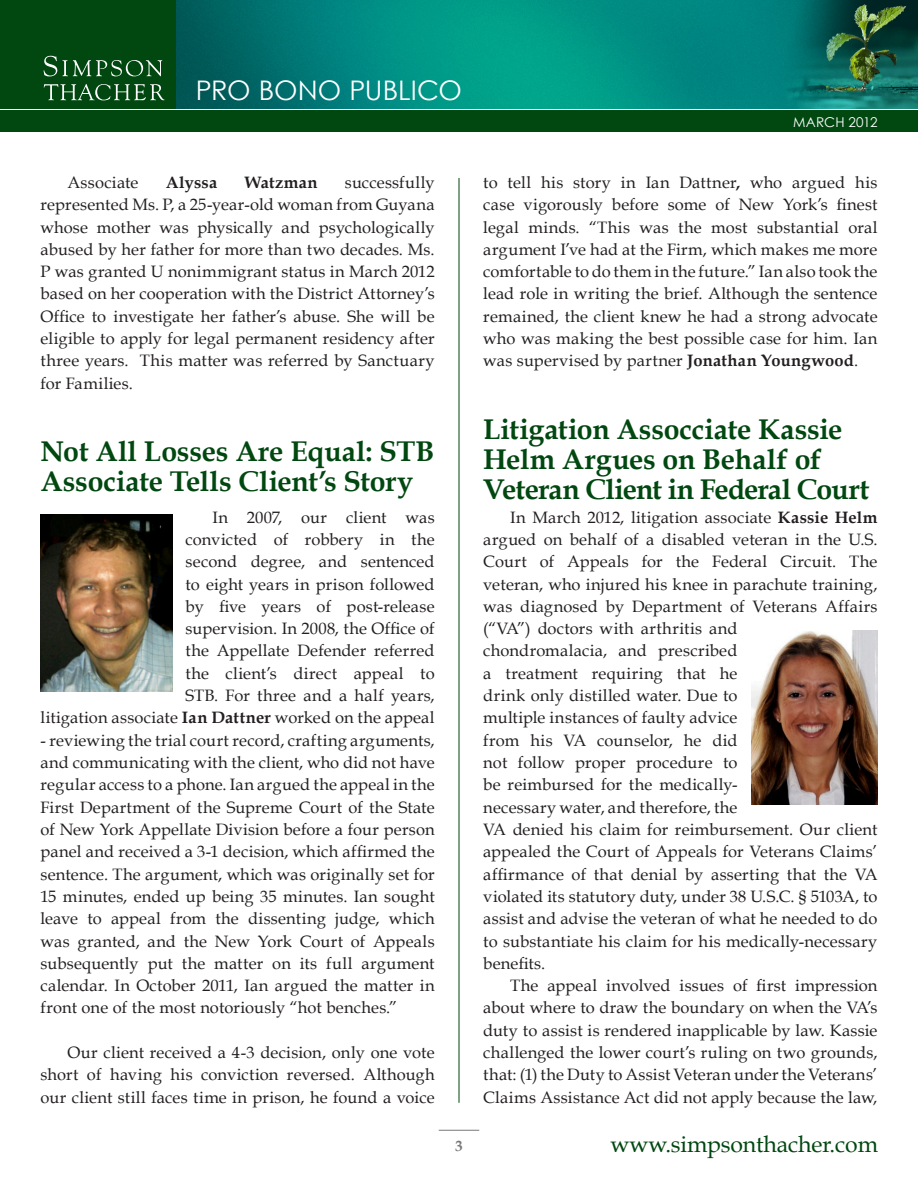
<style>
.page{position:relative;width:918px;height:1188px;background:#fff}
.page>*{position:absolute;margin:0;border:0;box-sizing:border-box;transform-origin:0 0}
.P_SectionHeader{font:700 28.5px/30px "Book Antiqua";letter-spacing:-.01em;color:#004710}
.t1{font:27px "Century Gothic";color:#fff}
.t2{font:22.95px "Book Antiqua";letter-spacing:-.005em;color:#004710}
.P_Body{font:16.5px/22.4px "Book Antiqua";letter-spacing:.01em;color:#231f20;text-align:justify}
.P_Body-2{font:700 16.5px "Book Antiqua";letter-spacing:.015em;color:#231f20}
.t3{font:700 15px "Book Antiqua";color:#76787b}
.t4{font:13.5px "Century Gothic";letter-spacing:.005em;color:#fff}
.s1{font-weight:700}
</style>
<div class="page">
<img style="left:177px;top:0;width:741px;height:109px">
<div style="left:0;top:110px;width:918px;height:22px;background:#004710"></div>
<div style="left:0;top:0;width:176px;height:109px;background:#004710"></div>
<svg style="left:44px;top:56px;width:118px;height:20px"></svg>
<svg style="left:44px;top:84px;width:121px;height:16px"></svg>
<hr style="left:459px;top:178px;width:1px;height:925px;background:#004710">
<hr style="left:439px;top:1130px;width:40px;height:1px;background:#76787b">
<img style="left:40px;top:514px;width:132px;height:178px">
<img style="left:751px;top:630px;width:127px;height:174px">
<h2 class="t1" style="left:196px;top:74px;width:268px">PRO BONO PUBLICO</h2>
<p class="P_Body" style="left:40px;top:171px;width:396px;text-indent:304px">successfully represented Ms. P, a 25-year-old woman from Guyana whose mother was physically and psychologically abused by her father for more than two decades. Ms.<br>P was granted U nonimmigrant status in March 2012 based on her cooperation with the District Attorney’s Office to investigate her father’s abuse. She will be eligible to apply for legal permanent residency after three years. This matter was referred by Sanctuary for Families.</p>
<p class="P_Body" style="left:68px;top:171px;width:73px">Associate</p>
<p class="P_Body-2" style="left:166px;top:173px;width:53px">Alyssa</p>
<p class="P_Body-2" style="left:245px;top:173px;width:74px">Watzman</p>
<p class="P_SectionHeader" style="left:40px;top:437px;width:396px">Not All Losses Are Equal: STB<br>Associate Tells Client’s Story</p>
<p class="P_Body" style="left:40px;top:506px;width:396px;text-align:right">In 2007, our client was<br>convicted of robbery in the<br>second degree, and sentenced<br>to eight years in prison followed<br>by five years of post-release<br>supervision. In 2008, the Office of<br>the Appellate Defender referred<br>the client’s direct appeal to<br>STB. For three and a half years,<br>litigation associate <span class="s1">Ian Dattner</span> worked on the appeal</p>
<p class="P_Body" style="left:40px;top:729px;width:396px">- reviewing the trial court record, crafting arguments, and communicating with the client, who did not have regular access to a phone. Ian argued the appeal in the First Department of the Supreme Court of the State of New York Appellate Division before a four person panel and received a 3-1 decision, which affirmed the sentence. The argument, which was originally set for 15 minutes, ended up being 35 minutes. Ian sought leave to appeal from the dissenting judge, which was granted, and the New York Court of Appeals subsequently put the matter on its full argument calendar. In October 2011, Ian argued the matter in front one of the most notoriously “hot benches.”</p>
<p class="P_Body" style="left:40px;top:1041px;width:396px;text-indent:27px">Our client received a 4-3 decision, only one vote short of having his conviction reversed. Although our client still faces time in prison, he found a voice</p>
<p class="t3" style="left:455px;top:1137px;width:9px">3</p>
<p class="t4" style="left:793px;top:114px;width:86px">MARCH 2012</p>
<p class="P_Body" style="left:483px;top:171px;width:396px">to tell his story in Ian Dattner<span class="s1">,</span> who argued his case vigorously before some of New York’s finest legal minds. “This was the most substantial oral argument I’ve had at the Firm, which makes me more comfortable to do them in the future.” Ian also took the lead role in writing the brief. Although the sentence remained, the client knew he had a strong advocate who was making the best possible case for him. Ian was supervised by partner <span class="s1">Jonathan Youngwood</span>.</p>
<p class="P_SectionHeader" style="left:483px;top:415px;width:388px">Litigation Assocciate Kassie<br>Helm Argues on Behalf of<br>Veteran Client in Federal Court</p>
<p class="P_Body" style="left:483px;top:506px;width:396px;text-align:left;text-indent:27px">In March 2012, litigation associate <span class="s1">Kassie Helm </span>argued on behalf of a disabled veteran in the U.S.<br>Court of Appeals for the Federal Circuit. The veteran, who injured his knee in parachute training, was diagnosed by Department of Veterans Affairs (“VA”) doctors with arthritis and<br>chondromalacia, and prescribed<br>a treatment requiring that he<br>drink only distilled water. Due to<br>multiple instances of faulty advice<br>from his VA counselor, he did<br>not follow proper procedure to<br>be reimbursed for the medically-<br>necessary water, and therefore, the<br>VA denied his claim for reimbursement. Our client appealed the Court of Appeals for Veterans Claims’ affirmance of that denial by asserting that the VA violated its statutory duty, under 38 U.S.C. § 5103A, to assist and advise the veteran of what he needed to do to substantiate his claim for his medically-necessary benefits.</p>
<p class="P_Body" style="left:483px;top:974px;width:396px;text-indent:27px">The appeal involved issues of first impression about where to draw the boundary on when the VA’s duty to assist is rendered inapplicable by law. Kassie challenged the lower court’s ruling on two grounds, that: (1) the Duty to Assist Veteran under the Veterans’ Claims Assistance Act did not apply because the law,</p>
<h3 class="t2" style="left:610px;top:1130px;width:269px">www.simpsonthacher.com</h3>
</div>
